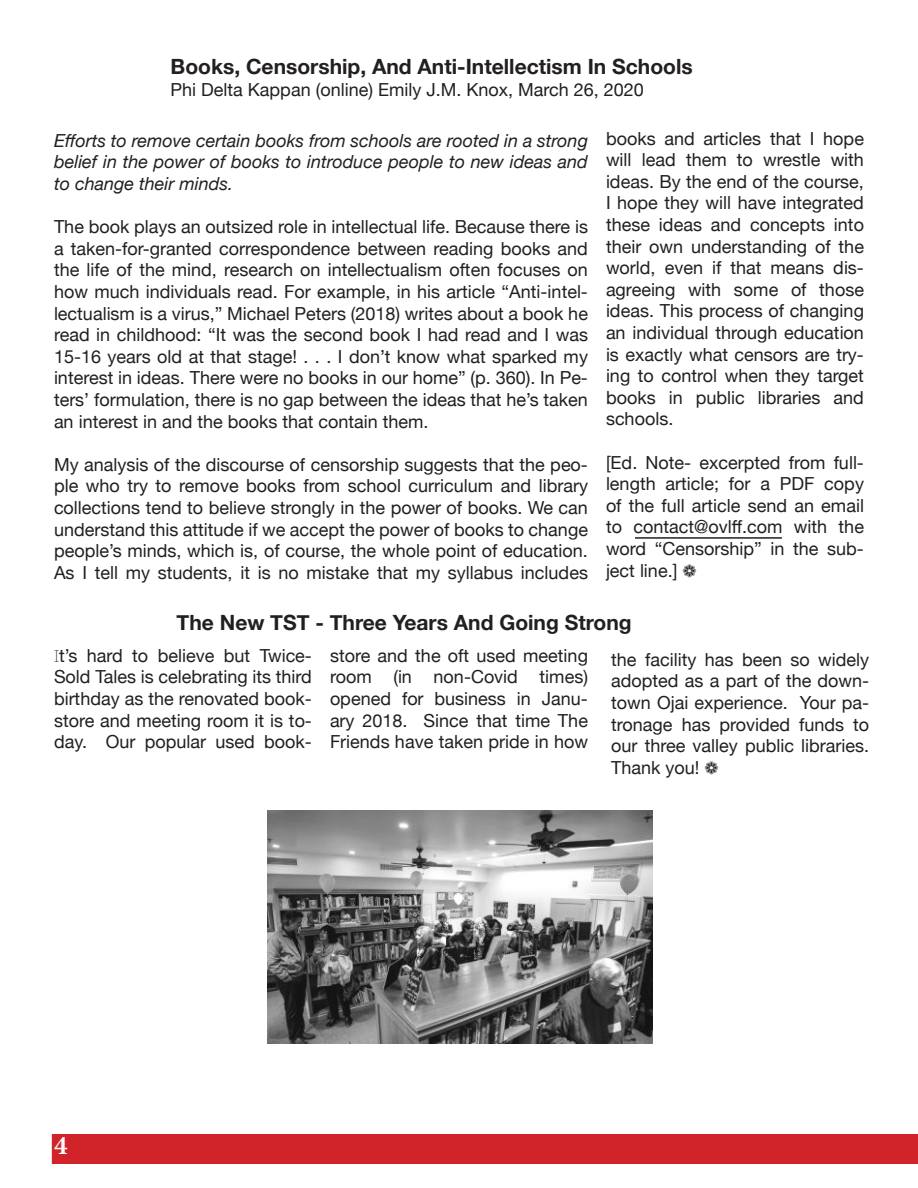
<style>
.page{position:relative;width:918px;height:1188px;background:#fff}
.page>*{position:absolute;margin:0;border:0;box-sizing:border-box;transform-origin:0 0}
.t1{font:700 27px "Minion Pro";color:#f7f7f8}
.t2{font:700 21px "Helvetica Neue";color:#231f20}
.t3{font:18px/21.6px "Helvetica Neue";color:#231f20;text-align:justify}
.t4{font:italic 18px/21.6px "Helvetica Neue";color:#231f20;text-align:justify}
.s1{font-family:"American Typewriter";font-weight:300;font-stretch:condensed}
</style>
<div class="page">
<div style="left:52px;top:1134px;width:866px;height:30px;background:#d1232a"></div>
<img style="left:268px;top:810px;width:384px;height:233px">
<hr style="left:635px;top:537px;width:147px;height:2px;background:#231f20">
<p class="t2" style="left:171px;top:51px;width:524px">Books, Censorship, And Anti-Intellectism In Schools</p>
<p class="t3" style="left:171px;top:80px;width:475px">Phi Delta Kappan (online) Emily J.M. Knox, March 26, 2020</p>
<p class="t4" style="left:54px;top:131px;width:536px">Efforts to remove certain books from schools are rooted in a strong belief in the power of books to introduce people to new ideas and to change their minds.</p>
<p class="t3" style="left:54px;top:217px;width:536px">The book plays an outsized role in intellectual life. Because there is a taken-for-granted correspondence between reading books and the life of the mind, research on intellectualism often focuses on how much individuals read. For example, in his article “Anti-intel&shy;lectualism is a virus,” Michael Peters (2018) writes about a book he read in childhood: “It was the second book I had read and I was 15-16 years old at that stage! . . . I don’t know what sparked my interest in ideas. There were no books in our home” (p. 360). In Pe&shy;ters’ formulation, there is no gap between the ideas that he’s taken an interest in and the books that contain them.</p>
<p class="t3" style="left:54px;top:455px;width:536px">My analysis of the discourse of censorship suggests that the peo&shy;ple who try to remove books from school curriculum and library collections tend to believe strongly in the power of books. We can understand this attitude if we accept the power of books to change people’s minds, which is, of course, the whole point of education.<br>As I tell my students, it is no mistake that my syllabus includes</p>
<p class="t3" style="left:606px;top:128px;width:260px">books and articles that I hope will lead them to wrestle with ideas. By the end of the course, I hope they will have integrated these ideas and concepts into their own understanding of the world, even if that means dis&shy;agreeing with some of those ideas. This process of changing an individual through education is exactly what censors are try&shy;ing to control when they target books in public libraries and schools.</p>
<p class="t3" style="left:606px;top:452px;width:260px">[Ed. Note- excerpted from full&shy;length article; for a PDF copy of the full article send an email to contact@ovlff.com with the word “Censorship” in the sub&shy;ject line.]</p>
<p class="t2" style="left:177px;top:606px;width:457px">The New TST - Three Years And Going Strong</p>
<p class="t3" style="left:54px;top:646px;width:260px"><span class="s1">I</span>t’s hard to believe but Twice-Sold Tales is celebrating its third birthday as the renovated book&shy;store and meeting room it is to&shy;day. Our popular used book-</p>
<p class="t3" style="left:330px;top:646px;width:260px">store and the oft used meeting room (in non-Covid times) opened for business in Janu&shy;ary 2018. Since that time The Friends have taken pride in how</p>
<p class="t3" style="left:611px;top:650px;width:260px">the facility has been so widely adopted as a part of the down&shy;town Ojai experience. Your pa&shy;tronage has provided funds to our three valley public libraries.<br>Thank you!</p>
<p class="t1" style="left:54px;top:1126px;width:15px">4</p>
</div>
